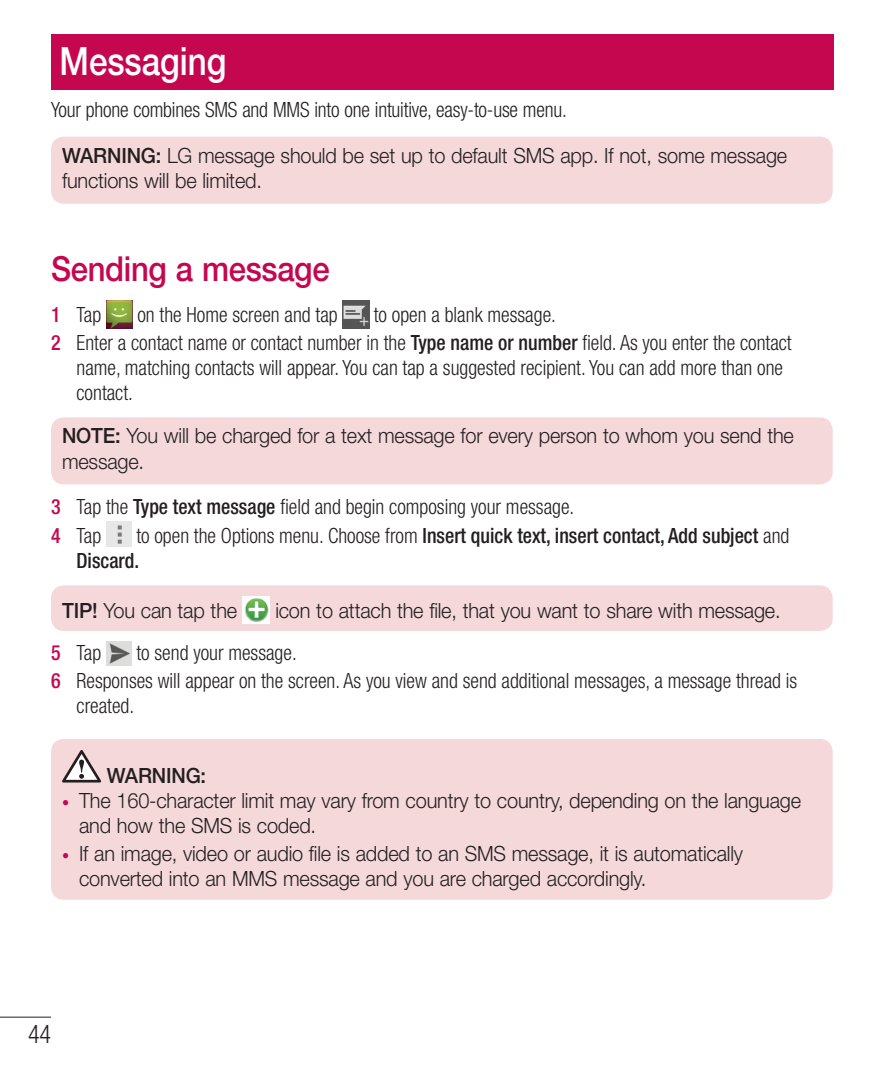
<style>
.page{position:relative;width:893px;height:1072px;background:#fff}
.page>*{position:absolute;margin:0;border:0;box-sizing:border-box;transform-origin:0 0}
.t1{font:500 39px "Helvetica Neue LT Pro";color:#fff;scale:.85 1}
.t2{font:500 34.5px "Helvetica Neue LT Pro";letter-spacing:-.01em;color:#c50750;scale:.9 1}
.t3{font:300 condensed 25.5px "Helvetica Neue LT Pro";color:#231f20;scale:.95 1}
.t4{font:300 condensed 21px/27.9px "Helvetica Neue LT Pro";color:#231f20;scale:.95 1}
.t5{font:300 21px/25.2px "Helvetica Neue LT Pro";letter-spacing:-.01em;color:#231f20;scale:.95 1}
.t6{font:500 condensed 21px/25.2px "Helvetica Neue LT Pro";color:#231f20;scale:.95 1}
.t7{font:500 21px "Helvetica Neue LT Pro";letter-spacing:-.01em;color:#231f20;scale:.95 1}
.s1{font-weight:500;font-stretch:normal}
.s2{font-stretch:normal}
.s3{font-weight:500;color:#c50750}
.s4{font-weight:500}
.s5{font-weight:300}
.s6{font-weight:400;font-stretch:condensed;font-size:15px;color:#c50750}
</style>
<div class="page">
<hr style="left:0;top:1016px;width:51px;height:1px;background:#231f20">
<div style="left:51px;top:34px;width:782px;height:55px;background:#c50750"></div>
<div style="left:51px;top:137px;width:782px;height:67px;background:#f5d8da;border-radius:13px"></div>
<img style="left:106px;top:301px;width:27px;height:27px">
<img style="left:342px;top:301px;width:27px;height:27px">
<div style="left:51px;top:417px;width:782px;height:67px;background:#f5d8da;border-radius:13px"></div>
<img style="left:106px;top:521px;width:26px;height:25px">
<div style="left:51px;top:585px;width:782px;height:46px;background:#f5d8da;border-radius:13px"></div>
<img style="left:243px;top:596px;width:27px;height:28px">
<img style="left:106px;top:641px;width:26px;height:24px">
<div style="left:51px;top:739px;width:782px;height:160px;background:#f5d8da;border-radius:13px"></div>
<svg style="left:62px;top:750px;width:39px;height:32px"></svg>
<h1 class="t1" style="left:60px;top:47px;width:198px">Messaging</h1>
<p class="t4" style="left:62px;top:89px;width:765px;line-height:45.6px;text-indent:-11px">Your phone combines SMS and MMS into one intuitive, easy-to-use menu.<br><span class="s1">WARNING:</span> <span class="s2">LG message should be set up to default SMS app. If not, some message</span></p>
<p class="t5" style="left:62px;top:170px;width:212px">functions will be limited.</p>
<h2 class="t2" style="left:51px;top:256px;width:311px">Sending a message</h2>
<p class="t4" style="left:51px;top:303px;width:54px"><span class="s3">1</span> Tap</p>
<p class="t4" style="left:137px;top:303px;width:212px">on the Home screen and tap</p>
<p class="t4" style="left:51px;top:303px;width:781px;text-indent:323px">to open a blank message.<br><span class="s3">2</span> Enter a contact name or contact number in the <span class="s4">Type name or number</span> field. As you enter the contact</p>
<p class="t4" style="left:77px;top:357px;width:745px;line-height:25.2px">name, matching contacts will appear. You can tap a suggested recipient. You can add more than one contact.</p>
<p class="t5" style="left:62px;top:425px;width:772px"><span class="s4">NOTE:</span> You will be charged for a text message for every person to whom you send the message.</p>
<p class="t4" style="left:51px;top:494px;width:552px;line-height:28.8px"><span class="s3">3</span> Tap the <span class="s4">Type text message</span> field and begin composing your message.<br><span class="s3">4</span> Tap</p>
<p class="t6" style="left:77px;top:525px;width:752px;text-indent:60px"><span class="s5">to open the Options menu. Choose from</span> Insert quick text, insert contact, Add subject <span class="s5">and<br></span>Discard.</p>
<p class="t5" style="left:62px;top:600px;width:186px"><span class="s4">TIP!</span> You can tap the</p>
<p class="t5" style="left:275px;top:600px;width:533px">icon to attach the file, that you want to share with message.</p>
<p class="t4" style="left:51px;top:641px;width:54px"><span class="s3">5</span> Tap</p>
<p class="t4" style="left:51px;top:641px;width:787px;text-indent:85px">to send your message.<br><span class="s3">6</span> Responses will appear on the screen. As you view and send additional messages, a message thread is</p>
<p class="t4" style="left:77px;top:694px;width:62px">created.</p>
<p class="t7" style="left:107px;top:767px;width:106px">WARNING:</p>
<p class="t5" style="left:79px;top:789px;width:762px;text-indent:-17px"><span class="s6">•</span> The 160-character limit may vary from country to country, depending on the language and how the SMS is coded.</p>
<p class="t5" style="left:79px;top:842px;width:700px;text-indent:-17px"><span class="s6">•</span> If an image, video or audio file is added to an SMS message, it is automatically converted into an MMS message and you are charged accordingly.</p>
<p class="t3" style="left:28px;top:1025px;width:26px">44</p>
</div>
